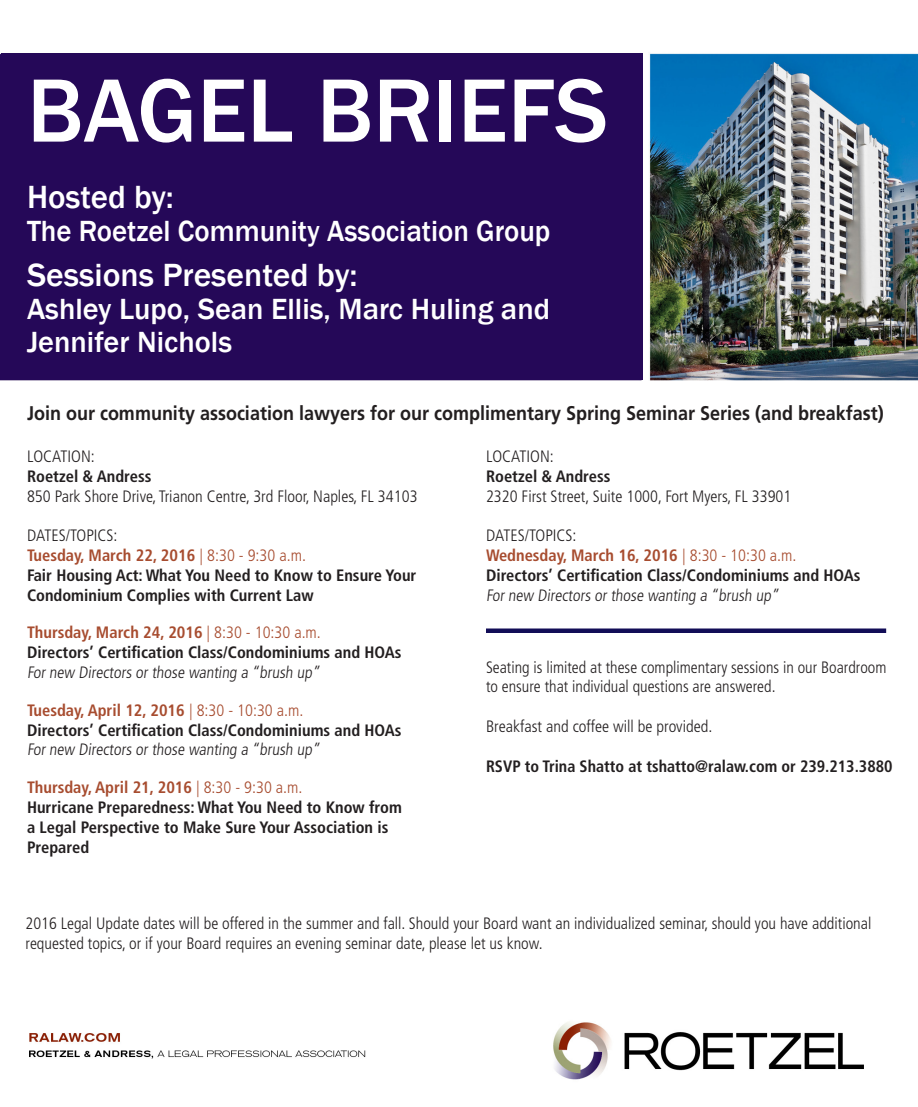
<style>
.page{position:relative;width:918px;height:1107px;background:#fff}
.page>*{position:absolute;margin:0;border:0;box-sizing:border-box;transform-origin:0 0}
.t1{font:500 93px "Franklin Gothic";color:#fff}
.t2{font:500 33px "Franklin Gothic";color:#fff}
.t3{font:500 30px/33px "Franklin Gothic";color:#fff}
.t4{font:500 30px "Franklin Gothic";color:#fff;scale:.96 1}
.t5{font:700 19.8px "Frutiger LT Std";color:#231f20;scale:.91 1}
.t6{font:300 condensed 16.5px/19.8px "Frutiger LT Std";color:#231f20}
.t7{font:700 condensed 16.5px/19.8px "Frutiger LT Std";color:#231f20}
.t8{font:700 condensed 16.5px "Frutiger LT Std";color:#a74c2f}
.s1{font-weight:300}
</style>
<div class="page">
<img style="left:0;top:53px;width:918px;height:328px">
<div style="left:2px;top:53px;width:641px;height:326px;background:#250858"></div>
<img style="left:29px;top:1033px;width:337px;height:26px">
<img style="left:553px;top:1022px;width:311px;height:58px">
<div style="left:486px;top:628px;width:400px;height:5px;background:#120d57"></div>
<p class="t1" style="left:27px;top:53px;width:583px">BAGEL BRIEFS</p>
<p class="t2" style="left:27px;top:176px;width:148px">Hosted by:</p>
<p class="t4" style="left:27px;top:212px;width:547px">The Roetzel Community Association Group</p>
<p class="t2" style="left:27px;top:254px;width:332px">Sessions Presented by:</p>
<p class="t3" style="left:27px;top:292px;width:525px">Ashley Lupo, Sean Ellis, Marc Huling and<br>Jennifer Nichols</p>
<p class="t5" style="left:27px;top:402px;width:943px">Join our community association lawyers for our complimentary Spring Seminar Series (and breakfast)</p>
<p class="t6" style="left:27px;top:447px;width:69px">LOCATION:</p>
<p class="t7" style="left:27px;top:466px;width:126px">Roetzel &amp; Andress</p>
<p class="t6" style="left:27px;top:486px;width:392px">850 Park Shore Drive, Trianon Centre, 3rd Floor, Naples, FL 34103</p>
<p class="t6" style="left:27px;top:526px;width:92px">DATES/TOPICS:</p>
<p class="t8" style="left:27px;top:545px;width:280px">Tuesday, March 22, 2016 <span class="s1">| 8:30 - 9:30 a.m.</span></p>
<p class="t7" style="left:27px;top:565px;width:391px">Fair Housing Act: What You Need to Know to Ensure Your<br>Condominium Complies with Current Law</p>
<p class="t8" style="left:27px;top:623px;width:295px">Thursday, March 24, 2016 <span class="s1">| 8:30 - 10:30 a.m.</span></p>
<p class="t7" style="left:27px;top:643px;width:376px">Directors’ Certification Class/Condominiums and HOAs</p>
<p class="t6" style="left:27px;top:663px;width:297px">For new Directors or those wanting a “brush up”</p>
<p class="t8" style="left:27px;top:700px;width:278px">Tuesday, April 12, 2016 <span class="s1">| 8:30 - 10:30 a.m.</span></p>
<p class="t7" style="left:27px;top:720px;width:376px">Directors’ Certification Class/Condominiums and HOAs</p>
<p class="t6" style="left:27px;top:740px;width:297px">For new Directors or those wanting a “brush up”</p>
<p class="t8" style="left:27px;top:778px;width:277px">Thursday, April 21, 2016 <span class="s1">| 8:30 - 9:30 a.m.</span></p>
<p class="t7" style="left:27px;top:797px;width:376px">Hurricane Preparedness: What You Need to Know from a Legal Perspective to Make Sure Your Association is<br>Prepared</p>
<p class="t6" style="left:486px;top:447px;width:69px">LOCATION:</p>
<p class="t7" style="left:486px;top:466px;width:126px">Roetzel &amp; Andress</p>
<p class="t6" style="left:486px;top:486px;width:307px">2320 First Street, Suite 1000, Fort Myers, FL 33901</p>
<p class="t6" style="left:486px;top:526px;width:92px">DATES/TOPICS:</p>
<p class="t8" style="left:486px;top:545px;width:312px">Wednesday, March 16, 2016 <span class="s1">| 8:30 - 10:30 a.m.</span></p>
<p class="t7" style="left:486px;top:565px;width:376px">Directors’ Certification Class/Condominiums and HOAs</p>
<p class="t6" style="left:486px;top:585px;width:297px">For new Directors or those wanting a “brush up”</p>
<p class="t6" style="left:486px;top:657px;width:402px">Seating is limited at these complimentary sessions in our Boardroom to ensure that individual questions are answered.</p>
<p class="t6" style="left:486px;top:717px;width:228px">Breakfast and coffee will be provided.</p>
<p class="t7" style="left:486px;top:756px;width:408px">RSVP to Trina Shatto at tshatto@ralaw.com or 239.213.3880</p>
<p class="t6" style="left:26px;top:914px;width:847px">2016 Legal Update dates will be offered in the summer and fall. Should your Board want an individualized seminar, should you have additional requested topics, or if your Board requires an evening seminar date, please let us know.</p>
</div>
